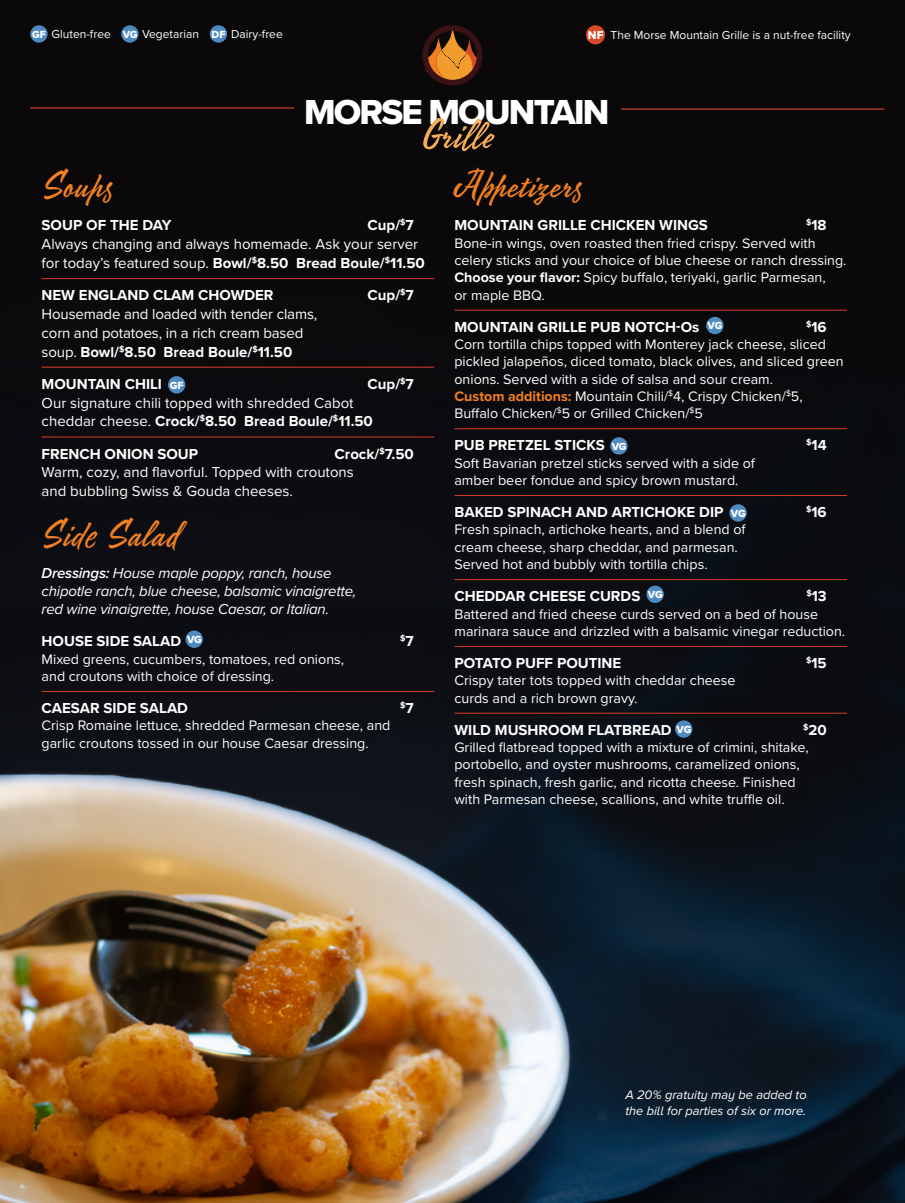
<style>
.page{position:relative;width:905px;height:1203px;background:#fff}
.page>*{position:absolute;margin:0;border:0;box-sizing:border-box;transform-origin:0 0}
.t1{font:37.5px "Mojito";letter-spacing:.01em;color:#f28021}
.t2{font:36px "Proxima Nova Extrabld";letter-spacing:-.05em;color:#fff}
.t3{font:15px/18.8px "Proxima Nova";color:#fff}
.t4{font:700 15px "Proxima Nova";color:#fff}
.t5{font:italic 15px/18px "Proxima Nova";letter-spacing:-.015em;color:#fff}
.t6{font:14.25px/17.2px "Proxima Nova";color:#fff}
.t7{font:italic 12.75px/15.5px "Proxima Nova A";color:#fff}
.t8{font:12px "Proxima Nova";color:#fff}
.t9{font:11.7px "Proxima Nova Extrabld";color:#fff}
.t10{font:10.65px "Proxima Nova Extrabld";letter-spacing:-.02em;color:#fff}
.t11{font:700 8.7px "Proxima Nova";color:#fff}
.s1{font-family:"Proxima Nova Extrabld";font-size:10.65px}
.s2{font-weight:700}
.s3{font-weight:600}
.s4{font-size:15px}
.s5{font-weight:700;color:#f28021}
</style>
<div class="page">
<img style="left:0;top:0;width:904px;height:1202px">
<hr style="left:42px;top:278px;width:392px;height:1px;background:#d43e27">
<hr style="left:42px;top:367px;width:392px;height:1px;background:#d43e27">
<hr style="left:42px;top:436px;width:392px;height:1px;background:#d43e27">
<hr style="left:42px;top:691px;width:392px;height:1px;background:#d43e27">
<hr style="left:454px;top:310px;width:393px;height:1px;background:#d43e27">
<hr style="left:454px;top:428px;width:393px;height:1px;background:#d43e27">
<hr style="left:454px;top:495px;width:393px;height:1px;background:#d43e27">
<hr style="left:454px;top:579px;width:393px;height:1px;background:#d43e27">
<hr style="left:454px;top:646px;width:393px;height:1px;background:#d43e27">
<hr style="left:454px;top:712px;width:393px;height:1px;background:#d43e27">
<svg style="left:423px;top:27px;width:58px;height:57px"></svg>
<div style="left:422px;top:25px;width:60px;height:60px;border:6px solid #3a1216;border-radius:50%"></div>
<svg style="left:423px;top:118px;width:71px;height:33px"></svg>
<hr style="left:620px;top:108px;width:264px;height:2px;background:#d94a28">
<hr style="left:30px;top:107px;width:264px;height:1px;background:#d94a28">
<div style="left:586px;top:25px;width:19px;height:19px;background:#d94a28;border-radius:50%"></div>
<div style="left:610px;top:437px;width:17px;height:17px;background:#4e8ac0;border-radius:50%"></div>
<div style="left:168px;top:376px;width:17px;height:17px;background:#4e8ac0;border-radius:50%"></div>
<div style="left:185px;top:630px;width:18px;height:17px;background:#4e8ac0;border-radius:50%"></div>
<div style="left:30px;top:25px;width:18px;height:18px;background:#4e8ac0;border-radius:50%"></div>
<div style="left:121px;top:25px;width:18px;height:18px;background:#4e8ac0;border-radius:50%"></div>
<div style="left:210px;top:25px;width:17px;height:18px;background:#4e8ac0;border-radius:50%"></div>
<div style="left:706px;top:317px;width:17px;height:17px;background:#4e8ac0;border-radius:50%"></div>
<div style="left:646px;top:585px;width:17px;height:18px;background:#4e8ac0;border-radius:50%"></div>
<div style="left:729px;top:504px;width:17px;height:17px;background:#4e8ac0;border-radius:50%"></div>
<div style="left:675px;top:720px;width:17px;height:17px;background:#4e8ac0;border-radius:50%"></div>
<p class="t8" style="left:32px;top:25px;width:252px"><span class="s1">GF</span> Gluten-free <span class="s1">VG</span> Vegetarian <span class="s1">DF</span> Dairy-free</p>
<p class="t8" style="left:610px;top:26px;width:242px">The Morse Mountain Grille is a nut-free facility</p>
<p class="t9" style="left:588px;top:26px;width:17px">NF</p>
<h2 class="t2" style="left:304px;top:85px;width:307px">MORSE MOUNTAIN</h2>
<h1 class="t1" style="left:42px;top:158px;width:72px">Soups</h1>
<h1 class="t1" style="left:452px;top:158px;width:130px">Appetizers</h1>
<p class="t3" style="left:42px;top:215px;width:385px;text-indent:326px"><span class="s2">Cup/</span><sup>$</sup><span class="s2">7<br></span>Always changing and always homemade. Ask your server for today’s featured soup. <span class="s2">Bowl/</span><sup>$</sup><span class="s2">8.50 Bread Boule/</span><sup>$</sup><span class="s2">11.50</span></p>
<p class="t4" style="left:42px;top:284px;width:233px">NEW ENGLAND CLAM CHOWDER</p>
<p class="t4" style="left:367px;top:284px;width:48px">Cup/<sup>$</sup>7</p>
<p class="t3" style="left:42px;top:304px;width:277px">Housemade and loaded with tender clams, corn and potatoes, in a rich cream based soup. <span class="s2">Bowl/</span><sup>$</sup><span class="s2">8.50 Bread Boule/</span><sup>$</sup><span class="s2">11.50</span></p>
<p class="t4" style="left:42px;top:372px;width:122px">MOUNTAIN CHILI</p>
<p class="t4" style="left:367px;top:372px;width:48px">Cup/<sup>$</sup>7</p>
<p class="t3" style="left:42px;top:392px;width:333px">Our signature chili topped with shredded Cabot cheddar cheese. <span class="s2">Crock/</span><sup>$</sup><span class="s2">8.50 Bread Boule/</span><sup>$</sup><span class="s2">11.50</span></p>
<p class="t4" style="left:42px;top:442px;width:158px">FRENCH ONION SOUP</p>
<p class="t4" style="left:42px;top:214px;width:131px">SOUP OF THE DAY</p>
<p class="t10" style="left:170px;top:377px;width:15px">GF</p>
<p class="t3" style="left:42px;top:443px;width:373px;text-indent:293px"><span class="s2">Crock/</span><sup>$</sup><span class="s2">7.50<br></span>Warm, cozy, and flavorful. Topped with croutons<br>and bubbling Swiss &amp; Gouda cheeses.</p>
<h1 class="t1" style="left:42px;top:507px;width:138px">Side Salad</h1>
<p class="t5" style="left:42px;top:563px;width:316px"><span class="s3">Dressings:</span> House maple poppy, ranch, house chipotle ranch, blue cheese, balsamic vinaigrette, red wine vinaigrette, house Caesar, or Italian.</p>
<p class="t4" style="left:42px;top:630px;width:141px">HOUSE SIDE SALAD</p>
<p class="t11" style="left:400px;top:631px;width:15px">$<span class="s4">7</span></p>
<p class="t6" style="left:42px;top:649px;width:304px">Mixed greens, cucumbers, tomatoes, red onions, and croutons with choice of dressing.</p>
<p class="t4" style="left:42px;top:696px;width:148px">CAESAR SIDE SALAD</p>
<p class="t11" style="left:400px;top:698px;width:15px">$<span class="s4">7</span></p>
<p class="t6" style="left:42px;top:715px;width:350px;line-height:18px">Crisp Romaine lettuce, shredded Parmesan cheese, and garlic croutons tossed in our house Caesar dressing.</p>
<p class="t10" style="left:187px;top:631px;width:16px">VG</p>
<p class="t4" style="left:454px;top:214px;width:255px">MOUNTAIN GRILLE CHICKEN WINGS</p>
<p class="t4" style="left:806px;top:214px;width:22px"><sup>$</sup>18</p>
<p class="t6" style="left:454px;top:234px;width:393px">Bone-in wings, oven roasted then fried crispy. Served with celery sticks and your choice of blue cheese or ranch dressing.<br><span class="s2">Choose your flavor:</span> Spicy buffalo, teriyaki, garlic Parmesan,<br>or maple BBQ.</p>
<p class="t4" style="left:454px;top:315px;width:246px">MOUNTAIN GRILLE PUB NOTCH-Os</p>
<p class="t4" style="left:806px;top:315px;width:22px"><sup>$</sup>16</p>
<p class="t6" style="left:454px;top:335px;width:391px">Corn tortilla chips topped with Monterey jack cheese, sliced pickled jalapeños, diced tomato, black olives, and sliced green onions. Served with a side of salsa and sour cream.<br><span class="s5">Custom additions:</span> Mountain Chili/<sup>$</sup>4, Crispy Chicken/<sup>$</sup>5, Buffalo Chicken/<sup>$</sup>5 or Grilled Chicken/<sup>$</sup>5</p>
<p class="t4" style="left:454px;top:434px;width:152px">PUB PRETZEL STICKS</p>
<p class="t4" style="left:806px;top:434px;width:22px"><sup>$</sup>14</p>
<p class="t6" style="left:454px;top:453px;width:302px">Soft Bavarian pretzel sticks served with a side of amber beer fondue and spicy brown mustard.</p>
<p class="t4" style="left:454px;top:501px;width:270px">BAKED SPINACH AND ARTICHOKE DIP</p>
<p class="t4" style="left:806px;top:501px;width:22px"><sup>$</sup>16</p>
<p class="t6" style="left:454px;top:520px;width:292px">Fresh spinach, artichoke hearts, and a blend of cream cheese, sharp cheddar, and parmesan.<br>Served hot and bubbly with tortilla chips.</p>
<p class="t4" style="left:454px;top:585px;width:187px">CHEDDAR CHEESE CURDS</p>
<p class="t4" style="left:806px;top:585px;width:22px"><sup>$</sup>13</p>
<p class="t6" style="left:454px;top:604px;width:392px">Battered and fried cheese curds served on a bed of house marinara sauce and drizzled with a balsamic vinegar reduction.</p>
<p class="t4" style="left:454px;top:651px;width:168px">POTATO PUFF POUTINE</p>
<p class="t4" style="left:806px;top:651px;width:22px"><sup>$</sup>15</p>
<p class="t6" style="left:454px;top:671px;width:282px">Crispy tater tots topped with cheddar cheese curds and a rich brown gravy.</p>
<p class="t4" style="left:454px;top:718px;width:219px">WILD MUSHROOM FLATBREAD</p>
<p class="t4" style="left:803px;top:718px;width:25px"><sup>$</sup>20</p>
<p class="t6" style="left:454px;top:738px;width:356px">Grilled flatbread topped with a mixture of crimini, shitake, portobello, and oyster mushrooms, caramelized onions, fresh spinach, fresh garlic, and ricotta cheese. Finished with Parmesan cheese, scallions, and white truffle oil.</p>
<p class="t10" style="left:707px;top:318px;width:16px">VG</p>
<p class="t10" style="left:611px;top:438px;width:16px">VG</p>
<p class="t10" style="left:730px;top:505px;width:16px">VG</p>
<p class="t10" style="left:648px;top:586px;width:16px">VG</p>
<p class="t10" style="left:676px;top:721px;width:16px">VG</p>
<p class="t7" style="left:625px;top:1086px;width:183px">A 20% gratuity may be added to the bill for parties of six or more.</p>
</div>
